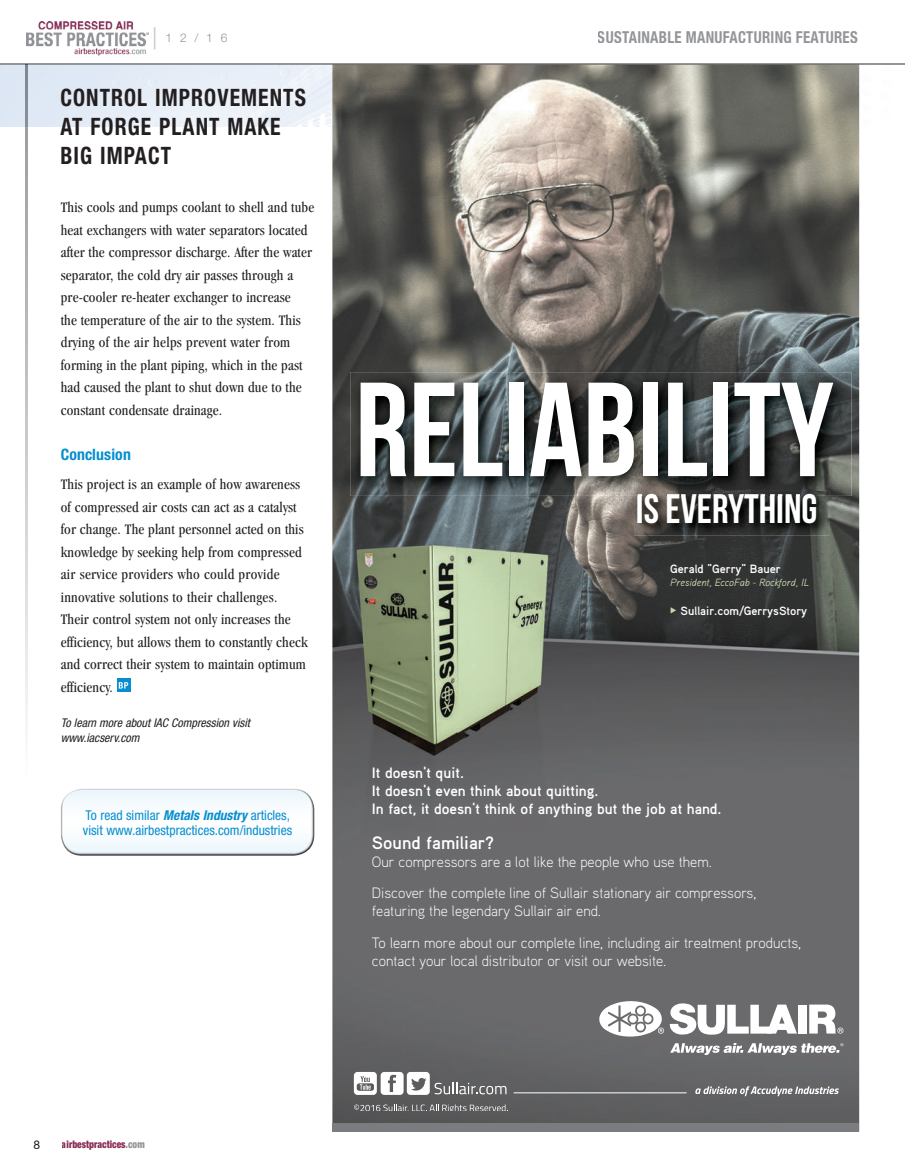
<style>
.page{position:relative;width:905px;height:1175px;background:#fff}
.page>*{position:absolute;margin:0;border:0;box-sizing:border-box;transform-origin:0 0}
.t1{font:700 133.5px "Bebas Neue";color:#fff}
.t2{font:700 40.95px "Bebas Neue";color:#fff}
.t3{font:300 condensed 30px "Helvetica Neue";color:#c7c8ca;scale:.9 1}
.t4{font:700 condensed 24px/28.5px "Helvetica Neue";letter-spacing:.05em;color:#231f20;scale:.9 1}
.t5{font:700 18px "Aaux";color:#fff}
.t6{font:700 condensed 16.5px "Helvetica Neue";letter-spacing:.02em;color:#939598;scale:.9 1}
.t7{font:700 condensed 15.75px "Helvetica Neue";letter-spacing:.01em;color:#068ed0}
.t8{font:condensed 15px/22.5px "Garamond";letter-spacing:.01em;color:#231f20}
.t9{font:300 15px/31.5px "Aaux";color:#fff}
.t10{font:700 15px/18px "Aaux";color:#fff}
.t11{font:condensed 13.5px/15px "Helvetica Neue";color:#068ed0}
.t12{font:italic condensed 12px/15px "Helvetica Neue";color:#231f20}
.t13{font:700 12px "Aaux";color:#fff}
.t14{font:300 12px "Helvetica Neue LT Std";color:#939598}
.t15{font:12px "Helvetica Neue";color:#231f20}
.t16{font:italic 10.5px "Aaux";color:#c8d7af}
.t17{font:900 condensed 10.5px "Helvetica Neue";color:#8a2e54;scale:.9 1}
.s1{font-weight:700;font-style:italic}
.s2{color:#939598}
</style>
<div class="page">
<img style="left:332px;top:65px;width:527px;height:1058px">
<div style="left:332px;top:1123px;width:527px;height:8px;background:#7a7c7f"></div>
<div style="left:798px;top:1004px;width:8px;height:29px;background:#fff"></div>
<svg style="left:809px;top:1004px;width:34px;height:29px"></svg>
<svg style="left:599px;top:1001px;width:198px;height:36px"></svg>
<svg style="left:670px;top:1043px;width:173px;height:12px"></svg>
<img style="left:634px;top:496px;width:195px;height:40px">
<img style="left:637px;top:496px;width:179px;height:27px">
<svg style="left:695px;top:1086px;width:143px;height:10px"></svg>
<svg style="left:354px;top:1104px;width:154px;height:7px"></svg>
<svg style="left:354px;top:1071px;width:152px;height:23px"></svg>
<hr style="left:513px;top:1092px;width:173px;height:1px;background:#fff">
<img style="left:350px;top:372px;width:501px;height:124px">
<img style="left:637px;top:494px;width:179px;height:2px">
<svg style="left:70px;top:789px;width:237px;height:4px"></svg>
<div style="left:61px;top:793px;width:254px;height:63px;background:#231f20;opacity:.75"></div>
<svg style="left:117px;top:678px;width:13px;height:14px"></svg>
<svg style="left:119px;top:682px;width:9px;height:6px"></svg>
<svg style="left:25px;top:65px;width:2px;height:656px"></svg>
<img style="left:26px;top:21px;width:122px;height:35px">
<hr style="left:0;top:64px;width:904px;height:1px;background:#939598">
<svg style="left:670px;top:607px;width:6px;height:6px"></svg>
<h3 class="t3" style="left:152px;top:22px;width:8px">|</h3>
<p class="t14" style="left:165px;top:30px;width:63px">12/16</p>
<h3 class="t4" style="left:60px;top:83px;width:274px">CONTROL IMPROVEMENTS<br>AT FORGE PLANT MAKE<br>BIG IMPACT</h3>
<p class="t8" style="left:61px;top:196px;width:255px">This cools and pumps coolant to shell and tube heat exchangers with water separators located after the compressor discharge. After the water separator, the cold dry air passes through a pre-cooler re-heater exchanger to increase<br>the temperature of the air to the system. This drying of the air helps prevent water from forming in the plant piping, which in the past had caused the plant to shut down due to the constant condensate drainage.</p>
<p class="t7" style="left:61px;top:445px;width:72px">Conclusion</p>
<p class="t8" style="left:61px;top:473px;width:248px">This project is an example of how awareness of compressed air costs can act as a catalyst for change. The plant personnel acted on this knowledge by seeking help from compressed air service providers who could provide innovative solutions to their challenges.<br>Their control system not only increases the efficiency, but allows them to constantly check and correct their system to maintain optimum efficiency.</p>
<p class="t12" style="left:61px;top:715px;width:191px">To learn more about IAC Compression visit www.iacserv.com</p>
<p class="t11" style="left:83px;top:807px;width:211px">To read similar <span class="s1">Metals Industry</span> articles, visit www.airbestpractices.com/industries</p>
<p class="t6" style="left:598px;top:27px;width:290px">SUSTAINABLE MANUFACTURING FEATURES</p>
<h1 class="t1" style="left:355px;top:357px;width:480px">Reliability</h1>
<h2 class="t2" style="left:636px;top:486px;width:183px">IS EVERYTHING</h2>
<p class="t13" style="left:670px;top:561px;width:112px">Gerald “Gerry” Bauer</p>
<p class="t16" style="left:670px;top:575px;width:140px">President, EccoFab - Rockford, IL</p>
<p class="t13" style="left:680px;top:603px;width:128px">Sullair.com/GerrysStory</p>
<p class="t10" style="left:372px;top:763px;width:351px">It doesn’t quit.<br>It doesn’t even think about quitting.<br>In fact, it doesn’t think of anything but the job at hand.</p>
<p class="t5" style="left:372px;top:831px;width:124px">Sound familiar?</p>
<p class="t9" style="left:372px;top:845px;width:386px">Our compressors are a lot like the people who use them.<br>Discover the complete line of Sullair stationary air compressors,</p>
<p class="t9" style="left:372px;top:894px;width:431px">featuring the legendary Sullair air end.<br>To learn more about our complete line, including air treatment products,</p>
<p class="t9" style="left:372px;top:944px;width:296px">contact your local distributor or visit our website.</p>
<p class="t15" style="left:33px;top:1137px;width:8px">8</p>
<p class="t17" style="left:62px;top:1137px;width:93px">airbestpractices<span class="s2">.com</span></p>
</div>
